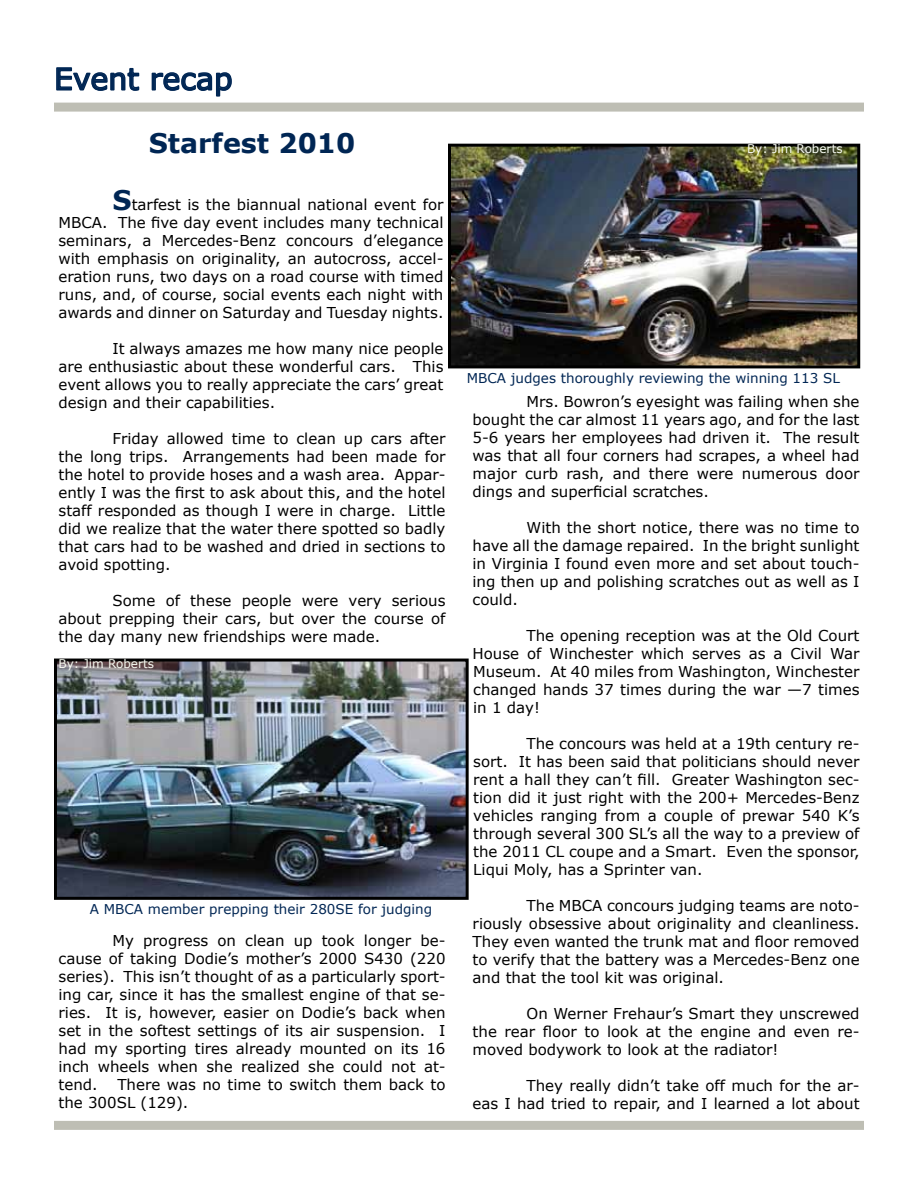
<style>
.page{position:relative;width:918px;height:1188px;background:#fff}
.page>*{position:absolute;margin:0;border:0;box-sizing:border-box;transform-origin:0 0}
.t1{font:30px "Verdana";color:#002654}
.t2{font:700 27px "Verdana";color:#002654}
.t3{font:15px/18px "Verdana";color:#000;text-align:justify}
.t4{font:13.5px "Verdana";color:#002654}
.t5{font:12px "Verdana";color:#f8fbf2}
.s1{font-weight:700;font-size:27px;color:#002654}
</style>
<div class="page">
<svg style="left:56px;top:67px;width:84px;height:24px"></svg>
<svg style="left:151px;top:72px;width:81px;height:25px"></svg>
<div style="left:54px;top:103px;width:810px;height:9px;background:#bebeb4"></div>
<img style="left:448px;top:143px;width:413px;height:226px">
<img style="left:54px;top:658px;width:415px;height:242px">
<div style="left:54px;top:1121px;width:810px;height:9px;background:#bebeb4"></div>
<h1 class="t1" style="left:54px;top:60px;width:180px">Event recap</h1>
<h2 class="t2" style="left:149px;top:126px;width:208px">Starfest 2010</h2>
<p class="t3" style="left:58px;top:196px;width:387px;text-indent:54px"><span class="s1">S</span>tarfest is the biannual national event for MBCA. The five day event includes many technical seminars, a Mercedes-Benz concours d’elegance with emphasis on originality, an autocross, accel&shy;eration runs, two days on a road course with timed runs, and, of course, social events each night with awards and dinner on Saturday and Tuesday nights.</p>
<p class="t3" style="left:58px;top:340px;width:387px;text-indent:54px">It always amazes me how many nice people are enthusiastic about these wonderful cars. This event allows you to really appreciate the cars’ great design and their capabilities.</p>
<p class="t3" style="left:59px;top:430px;width:389px;text-indent:54px">Friday allowed time to clean up cars after the long trips. Arrangements had been made for the hotel to provide hoses and a wash area. Appar&shy;ently I was the first to ask about this, and the hotel staff responded as though I were in charge. Little did we realize that the water there spotted so badly that cars had to be washed and dried in sections to avoid spotting.</p>
<p class="t3" style="left:59px;top:592px;width:389px;text-indent:54px">Some of these people were very serious about prepping their cars, but over the course of the day many new friendships were made.</p>
<p class="t5" style="left:58px;top:656px;width:97px">By: Jim Roberts</p>
<p class="t4" style="left:90px;top:901px;width:344px">A MBCA member prepping their 280SE for judging</p>
<p class="t3" style="left:59px;top:931px;width:389px;text-indent:54px">My progress on clean up took longer be&shy;cause of taking Dodie’s mother’s 2000 S430 (220 series). This isn’t thought of as a particularly sport&shy;ing car, since it has the smallest engine of that se&shy;ries. It is, however, easier on Dodie’s back when set in the softest settings of its air suspension. I had my sporting tires already mounted on its 16 inch wheels when she realized she could not at&shy;tend.</p>
<p class="t3" style="left:58px;top:1075px;width:389px;text-indent:59px">There was no time to switch them back to the 300SL (129).</p>
<p class="t5" style="left:747px;top:141px;width:97px">By: Jim Roberts</p>
<p class="t4" style="left:467px;top:370px;width:375px">MBCA judges thoroughly reviewing the winning 113 SL</p>
<p class="t3" style="left:472px;top:392px;width:389px;text-indent:54px">Mrs. Bowron’s eyesight was failing when she bought the car almost 11 years ago, and for the last 5-6 years her employees had driven it. The result was that all four corners had scrapes, a wheel had major curb rash, and there were numerous door dings and superficial scratches.</p>
<p class="t3" style="left:473px;top:518px;width:389px;text-indent:54px">With the short notice, there was no time to have all the damage repaired. In the bright sunlight in Virginia I found even more and set about touch&shy;ing then up and polishing scratches out as well as I could.</p>
<p class="t3" style="left:473px;top:626px;width:389px;text-indent:54px">The opening reception was at the Old Court House of Winchester which serves as a Civil War Museum. At 40 miles from Washington, Winchester changed hands 37 times during the war —7 times in 1 day!</p>
<p class="t3" style="left:473px;top:734px;width:388px;text-indent:53px">The concours was held at a 19th century re&shy;sort. It has been said that politicians should never rent a hall they can’t fill. Greater Washington sec&shy;tion did it just right with the 200+ Mercedes-Benz vehicles ranging from a couple of prewar 540 K’s through several 300 SL’s all the way to a preview of the 2011 CL coupe and a Smart. Even the sponsor, Liqui Moly, has a Sprinter van.</p>
<p class="t3" style="left:473px;top:896px;width:389px;text-indent:54px">The MBCA concours judging teams are noto&shy;riously obsessive about originality and cleanliness.<br>They even wanted the trunk mat and floor removed to verify that the battery was a Mercedes-Benz one and that the tool kit was original.</p>
<p class="t3" style="left:473px;top:1004px;width:389px;text-indent:54px">On Werner Frehaur’s Smart they unscrewed the rear floor to look at the engine and even re&shy;moved bodywork to look at the radiator!</p>
<p class="t3" style="left:473px;top:1076px;width:389px;text-align:right">They really didn’t take off much for the ar-<br>eas I had tried to repair, and I learned a lot about</p>
</div>
